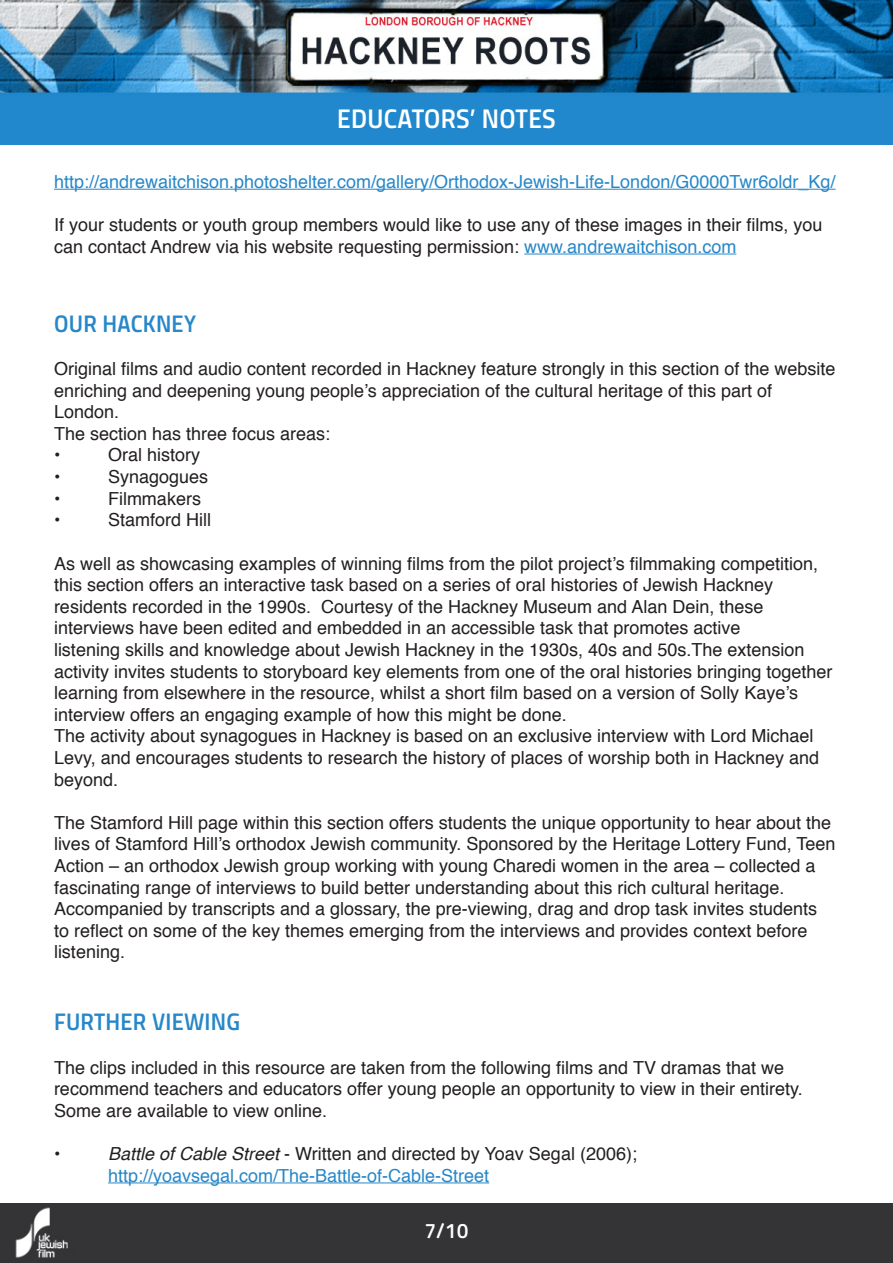
<style>
.page{position:relative;width:893px;height:1263px;background:#fff}
.page>*{position:absolute;margin:0;border:0;box-sizing:border-box;transform-origin:0 0}
.t1{font:27px "Titillium Semibold Upright";letter-spacing:.01em;color:#fff}
.t2{font:24px "Titillium Semibold Upright";letter-spacing:.01em;color:#2787c8}
.t3{font:21px "Titillium Semibold Upright";color:#fff}
.t4{font:18px/21.6px "Helvetica";color:#231f20}
.t5{font:18px/21.6px "Helvetica";color:#2787c8}
.s1{color:#2787c8}
.s2{font-style:italic;color:#231f20}
.s3{color:#231f20}
</style>
<div class="page">
<img style="left:0;top:0;width:893px;height:145px">
<hr style="left:54px;top:189px;width:781px;height:1px;background:#2787c8">
<hr style="left:524px;top:254px;width:212px;height:1px;background:#2787c8">
<hr style="left:108px;top:1182px;width:381px;height:1px;background:#2787c8">
<div style="left:0;top:1203px;width:893px;height:60px;background:#343436"></div>
<p class="t1" style="left:337px;top:98px;width:220px">EDUCATORS’ NOTES</p>
<p class="t5" style="left:54px;top:171px;width:783px">http://andrewaitchison.photoshelter.com/gallery/Orthodox-Jewish-Life-London/G0000Twr6oldr_Kg/</p>
<p class="t4" style="left:54px;top:214px;width:770px">If your students or youth group members would like to use any of these images in their films, you can contact Andrew via his website requesting permission: <span class="s1">www.andrewaitchison.com</span></p>
<p class="t2" style="left:54px;top:305px;width:143px">OUR HACKNEY</p>
<p class="t4" style="left:54px;top:358px;width:783px">Original films and audio content recorded in Hackney feature strongly in this section of the website enriching and deepening young people’s appreciation of the cultural heritage of this part of<br>London.</p>
<p class="t4" style="left:54px;top:423px;width:278px">The section has three focus areas:</p>
<p class="t4" style="left:54px;top:445px;width:8px">•</p>
<p class="t4" style="left:108px;top:445px;width:94px">Oral history</p>
<p class="t4" style="left:54px;top:466px;width:8px">•</p>
<p class="t4" style="left:108px;top:466px;width:102px">Synagogues</p>
<p class="t4" style="left:54px;top:488px;width:8px">•</p>
<p class="t4" style="left:108px;top:488px;width:94px">Filmmakers</p>
<p class="t4" style="left:54px;top:510px;width:8px">•</p>
<p class="t4" style="left:108px;top:510px;width:105px">Stamford Hill</p>
<p class="t4" style="left:54px;top:553px;width:780px">As well as showcasing examples of winning films from the pilot project’s filmmaking competition, this section offers an interactive task based on a series of oral histories of Jewish Hackney residents recorded in the 1990s. Courtesy of the Hackney Museum and Alan Dein, these interviews have been edited and embedded in an accessible task that promotes active<br>listening skills and knowledge about Jewish Hackney in the 1930s, 40s and 50s.The extension activity invites students to storyboard key elements from one of the oral histories bringing together learning from elsewhere in the resource, whilst a short film based on a version of Solly Kaye’s interview offers an engaging example of how this might be done.</p>
<p class="t4" style="left:54px;top:726px;width:767px">The activity about synagogues in Hackney is based on an exclusive interview with Lord Michael<br>Levy, and encourages students to research the history of places of worship both in Hackney and beyond.</p>
<p class="t4" style="left:54px;top:812px;width:783px">The Stamford Hill page within this section offers students the unique opportunity to hear about the lives of Stamford Hill’s orthodox Jewish community. Sponsored by the Heritage Lottery Fund, Teen Action – an orthodox Jewish group working with young Charedi women in the area – collected a fascinating range of interviews to build better understanding about this rich cultural heritage.<br>Accompanied by transcripts and a glossary, the pre-viewing, drag and drop task invites students to reflect on some of the key themes emerging from the interviews and provides context before listening.</p>
<p class="t2" style="left:54px;top:1003px;width:188px">FURTHER VIEWING</p>
<p class="t4" style="left:54px;top:1057px;width:750px">The clips included in this resource are taken from the following films and TV dramas that we recommend teachers and educators offer young people an opportunity to view in their entirety.<br>Some are available to view online.</p>
<p class="t4" style="left:54px;top:1143px;width:8px">•</p>
<p class="t5" style="left:108px;top:1143px;width:530px"><span class="s2">Battle of Cable Street</span> <span class="s3">- Written and directed by Yoav Segal (2006); </span>http://yoavsegal.com/The-Battle-of-Cable-Street</p>
<p class="t3" style="left:424px;top:1215px;width:46px">7/10</p>
</div>
